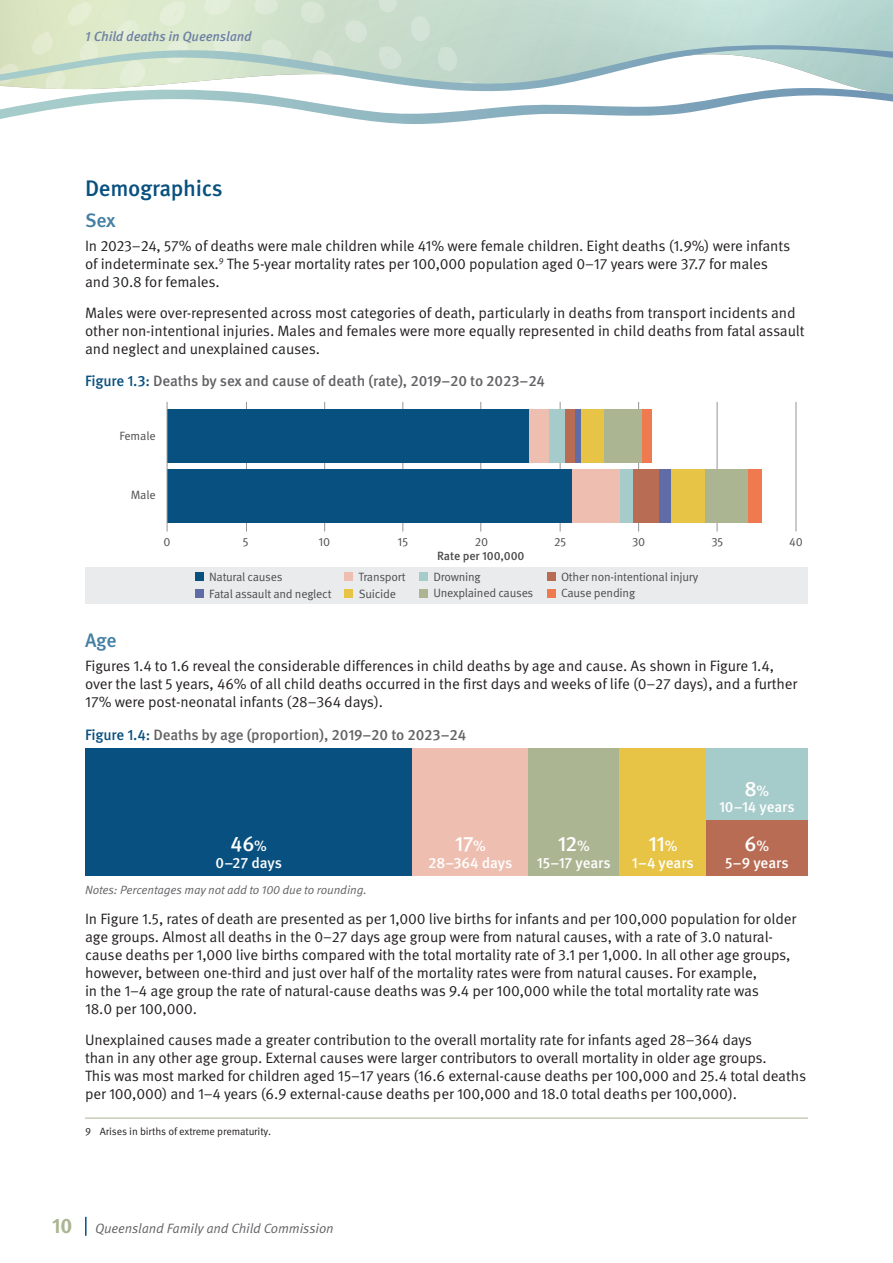
<style>
.page{position:relative;width:893px;height:1263px;background:#fff}
.page>*{position:absolute;margin:0;border:0;box-sizing:border-box;transform-origin:0 0}
.Heading_2_Before_H3{font:500 22.5px "Meta Pro";letter-spacing:-.015em;color:#08507f}
.Large_numbers{font:500 21px "Meta Pro";letter-spacing:-.02em;color:#fff}
.Heading_3{font:500 19.5px "Meta Pro";letter-spacing:-.02em;color:#447fa3}
.Body{font:15px/18px "Meta Pro Norm";letter-spacing:-.01em;color:#231f20}
.Figure_Headings{font:500 15px "Meta Pro";letter-spacing:-.01em;color:#636366}
.Text_before_Large_numbers_10pt{font:500 15px "Meta Pro";letter-spacing:-.01em;color:#fff}
.t1{font:13.5px "Meta Pro Norm Ita";letter-spacing:-.01em;color:#636366}
.t2{font:italic 500 13.5px "Meta Pro";letter-spacing:-.01em;color:#6f81a4}
.t3{font:12px "Meta Pro Norm";letter-spacing:-.02em;color:#4b4c4d}
.Table_Footnote{font:12px "Meta Pro Norm Ita";letter-spacing:-.01em;color:#636366}
.t4{font:500 12px "Meta Pro";letter-spacing:-.01em;color:#4b4c4d}
.Footnote_7pt{font:10.5px "Meta Pro Norm";letter-spacing:-.01em;color:#231f20}
.s1{color:#08507f}
.s2{font-size:15px}
.s3{font-family:"Meta Pro";font-weight:700;font-size:21px;color:#abb592}
</style>
<div class="page">
<svg style="left:0;top:0;width:893px;height:124px"></svg>
<div style="left:85px;top:567px;width:723px;height:36px;background:#eaebec"></div>
<div style="left:344px;top:572px;width:9px;height:9px;background:#eebfb1"></div>
<div style="left:419px;top:572px;width:9px;height:9px;background:#a5cbca"></div>
<div style="left:547px;top:572px;width:8px;height:9px;background:#b96c54"></div>
<div style="left:344px;top:589px;width:9px;height:9px;background:#e7c445"></div>
<div style="left:195px;top:589px;width:8px;height:9px;background:#5f6ca5"></div>
<div style="left:419px;top:589px;width:9px;height:8px;background:#abb592"></div>
<div style="left:547px;top:589px;width:8px;height:8px;background:#ef7a4f"></div>
<div style="left:195px;top:572px;width:8px;height:9px;background:#08507f"></div>
<hr style="left:246px;top:402px;width:1px;height:129px;background:#939598">
<hr style="left:324px;top:402px;width:1px;height:129px;background:#939598">
<hr style="left:402px;top:402px;width:1px;height:129px;background:#939598">
<hr style="left:560px;top:402px;width:1px;height:129px;background:#939598">
<hr style="left:480px;top:402px;width:1px;height:129px;background:#939598">
<hr style="left:717px;top:402px;width:1px;height:129px;background:#939598">
<hr style="left:638px;top:402px;width:1px;height:129px;background:#939598">
<hr style="left:796px;top:402px;width:1px;height:129px;background:#939598">
<div style="left:642px;top:409px;width:9px;height:54px;background:#ef7a4f"></div>
<div style="left:747px;top:469px;width:14px;height:54px;background:#ef7a4f"></div>
<div style="left:604px;top:409px;width:38px;height:54px;background:#abb592"></div>
<div style="left:705px;top:469px;width:42px;height:54px;background:#abb592"></div>
<div style="left:581px;top:409px;width:23px;height:54px;background:#e7c445"></div>
<div style="left:670px;top:469px;width:35px;height:54px;background:#e7c445"></div>
<div style="left:574px;top:409px;width:7px;height:54px;background:#5f6ca5"></div>
<div style="left:659px;top:469px;width:11px;height:54px;background:#5f6ca5"></div>
<div style="left:565px;top:409px;width:9px;height:54px;background:#b96c54"></div>
<div style="left:632px;top:469px;width:27px;height:54px;background:#b96c54"></div>
<div style="left:549px;top:409px;width:16px;height:54px;background:#a5cbca"></div>
<div style="left:620px;top:469px;width:12px;height:54px;background:#a5cbca"></div>
<div style="left:529px;top:409px;width:20px;height:54px;background:#eebfb1"></div>
<div style="left:571px;top:469px;width:49px;height:54px;background:#eebfb1"></div>
<div style="left:167px;top:409px;width:362px;height:54px;background:#08507f"></div>
<div style="left:167px;top:469px;width:404px;height:54px;background:#08507f"></div>
<hr style="left:167px;top:402px;width:1px;height:129px;background:#939598">
<div style="left:85px;top:748px;width:327px;height:128px;background:#08507f"></div>
<div style="left:412px;top:748px;width:116px;height:128px;background:#eebfb1"></div>
<div style="left:528px;top:748px;width:92px;height:128px;background:#abb592"></div>
<div style="left:620px;top:748px;width:86px;height:128px;background:#e7c445"></div>
<div style="left:706px;top:748px;width:101px;height:73px;background:#a5cbca"></div>
<div style="left:706px;top:821px;width:101px;height:55px;background:#b96c54"></div>
<hr style="left:85px;top:1118px;width:723px;height:1px;background:#abb592">
<svg style="left:85px;top:1217px;width:2px;height:19px"></svg>
<p class="t2" style="left:85px;top:26px;width:168px">1 Child deaths in Queensland</p>
<h2 class="Heading_2_Before_H3" style="left:85px;top:170px;width:139px">Demographics</h2>
<h3 class="Heading_3" style="left:85px;top:205px;width:32px">Sex</h3>
<p class="Body" style="left:85px;top:236px;width:707px">In 2023–24, 57% of deaths were male children while 41% were female children. Eight deaths (1.9%) were infants of indeterminate sex.<sup>9</sup> The 5-year mortality rates per 100,000 population aged 0–17 years were 37.7 for males and 30.8 for females.</p>
<p class="Body" style="left:85px;top:303px;width:721px">Males were over-represented across most categories of death, particularly in deaths from transport incidents and other non-intentional injuries. Males and females were more equally represented in child deaths from fatal assault and neglect and unexplained causes.</p>
<p class="Figure_Headings" style="left:85px;top:369px;width:462px"><span class="s1">Figure 1.3:</span> Deaths by sex and cause of death (rate), 2019–20 to 2023–24</p>
<p class="t3" style="left:119px;top:426px;width:38px">Female</p>
<p class="t3" style="left:131px;top:486px;width:27px">Male</p>
<p class="t3" style="left:164px;top:533px;width:9px">0</p>
<p class="t3" style="left:243px;top:533px;width:7px">5</p>
<p class="t3" style="left:318px;top:533px;width:13px">10</p>
<p class="t3" style="left:398px;top:533px;width:12px">15</p>
<p class="t3" style="left:475px;top:533px;width:15px">20</p>
<p class="t3" style="left:554px;top:533px;width:14px">25</p>
<p class="t3" style="left:632px;top:533px;width:15px">30</p>
<p class="t3" style="left:711px;top:533px;width:14px">35</p>
<p class="t3" style="left:789px;top:533px;width:15px">40</p>
<p class="t3" style="left:209px;top:568px;width:75px">Natural causes</p>
<p class="t4" style="left:437px;top:547px;width:89px">Rate per 100,000</p>
<p class="t3" style="left:358px;top:568px;width:49px">Transport</p>
<p class="t3" style="left:433px;top:568px;width:49px">Drowning</p>
<p class="t3" style="left:561px;top:568px;width:139px">Other non-intentional injury</p>
<p class="t3" style="left:209px;top:585px;width:124px">Fatal assault and neglect</p>
<p class="t3" style="left:359px;top:585px;width:39px">Suicide</p>
<p class="t3" style="left:433px;top:584px;width:101px">Unexplained causes</p>
<p class="t3" style="left:561px;top:584px;width:76px">Cause pending</p>
<h3 class="Heading_3" style="left:85px;top:625px;width:33px">Age</h3>
<p class="Body" style="left:85px;top:656px;width:714px">Figures 1.4 to 1.6 reveal the considerable differences in child deaths by age and cause. As shown in Figure 1.4, over the last 5 years, 46% of all child deaths occurred in the first days and weeks of life (0–27 days), and a further<br>17% were post-neonatal infants (28–364 days).</p>
<p class="Figure_Headings" style="left:85px;top:723px;width:383px"><span class="s1">Figure 1.4:</span> Deaths by age (proportion), 2019–20 to 2023–24</p>
<p class="Large_numbers" style="left:231px;top:827px;width:38px">46<span class="s2">%</span></p>
<p class="Text_before_Large_numbers_10pt" style="left:215px;top:851px;width:68px">0–27 days</p>
<p class="Large_numbers" style="left:455px;top:827px;width:32px">17<span class="s2">%</span></p>
<p class="Text_before_Large_numbers_10pt" style="left:428px;top:851px;width:86px">28–364 days</p>
<p class="Large_numbers" style="left:558px;top:827px;width:34px">12<span class="s2">%</span></p>
<p class="Text_before_Large_numbers_10pt" style="left:537px;top:851px;width:75px">15–17 years</p>
<p class="Large_numbers" style="left:648px;top:827px;width:30px">11<span class="s2">%</span></p>
<p class="Text_before_Large_numbers_10pt" style="left:632px;top:851px;width:63px">1–4 years</p>
<p class="Large_numbers" style="left:744px;top:772px;width:26px">8<span class="s2">%</span></p>
<p class="Text_before_Large_numbers_10pt" style="left:719px;top:795px;width:77px">10–14 years</p>
<p class="Large_numbers" style="left:745px;top:827px;width:26px">6<span class="s2">%</span></p>
<p class="Text_before_Large_numbers_10pt" style="left:725px;top:851px;width:65px">5–9 years</p>
<p class="Table_Footnote" style="left:85px;top:880px;width:283px">Notes: Percentages may not add to 100 due to rounding.</p>
<p class="Body" style="left:85px;top:909px;width:713px">In Figure 1.5, rates of death are presented as per 1,000 live births for infants and per 100,000 population for older age groups. Almost all deaths in the 0–27 days age group were from natural causes, with a rate of 3.0 natural&shy;cause deaths per 1,000 live births compared with the total mortality rate of 3.1 per 1,000. In all other age groups, however, between one-third and just over half of the mortality rates were from natural causes. For example,<br>in the 1–4 age group the rate of natural-cause deaths was 9.4 per 100,000 while the total mortality rate was<br>18.0 per 100,000.</p>
<p class="Body" style="left:85px;top:1030px;width:723px">Unexplained causes made a greater contribution to the overall mortality rate for infants aged 28–364 days<br>than in any other age group. External causes were larger contributors to overall mortality in older age groups.<br>This was most marked for children aged 15–17 years (16.6 external-cause deaths per 100,000 and 25.4 total deaths per 100,000) and 1–4 years (6.9 external-cause deaths per 100,000 and 18.0 total deaths per 100,000).</p>
<p class="Footnote_7pt" style="left:85px;top:1124px;width:187px">9 Arises in births of extreme prematurity.</p>
<p class="t1" style="left:52px;top:1218px;width:283px"><span class="s3">10</span> Queensland Family and Child Commission</p>
</div>
